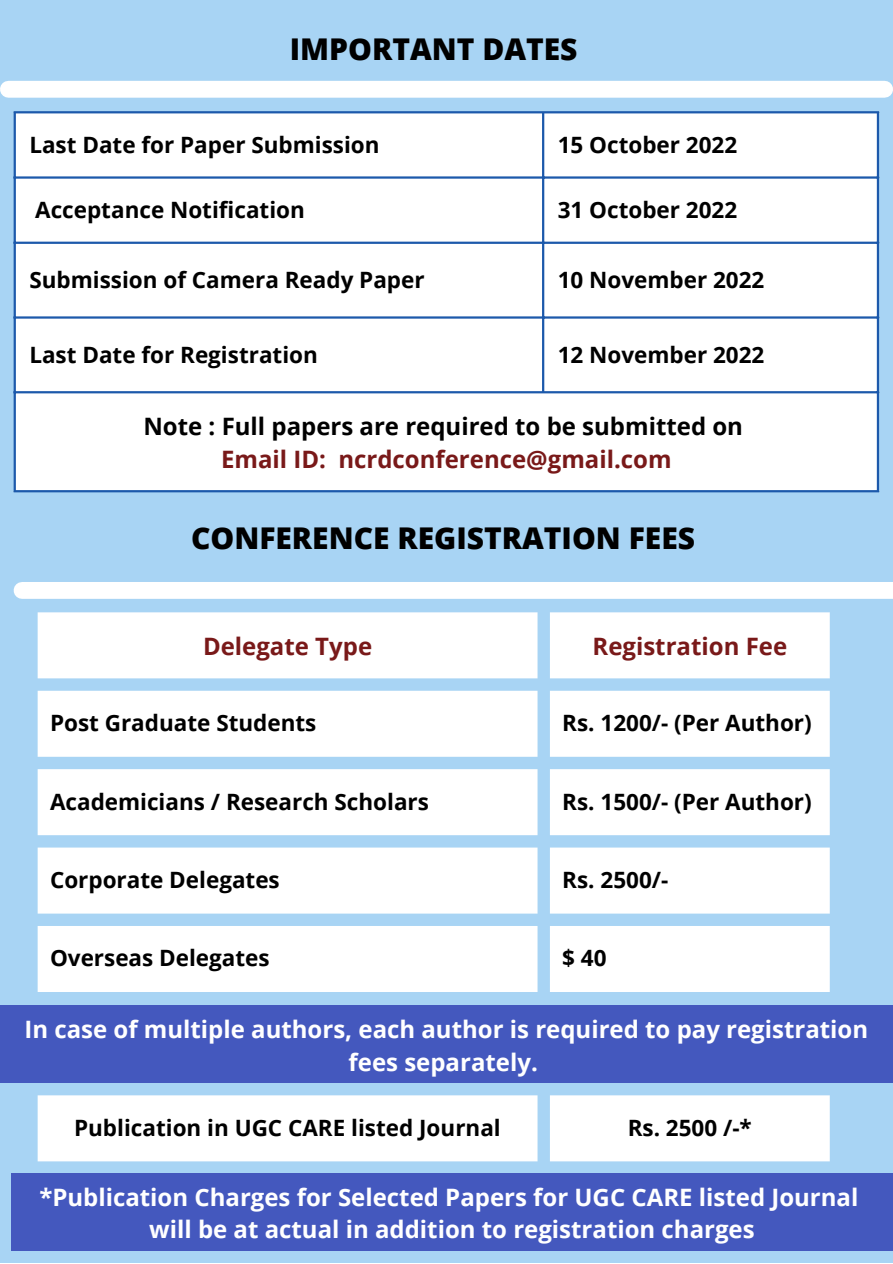
<style>
.page{position:relative;width:893px;height:1264px;background:#fff}
.page>*{position:absolute;margin:0;border:0;box-sizing:border-box;transform-origin:0 0}
.t1{font:800 30px "Open Sans";color:#000}
.t2{font:700 24px/32.5px "Open Sans";color:#fff;text-align:center}
.t3{font:700 24px "Open Sans";color:#791919}
.t4{font:700 24px "Open Sans";color:#000}
.t5{font:700 22.5px "Open Sans";color:#000}
</style>
<div class="page">
<div style="left:0;top:0;width:892px;height:1262px;background:#a8d4f4"></div>
<div style="left:16px;top:113px;width:860px;height:377px;background:#fff"></div>
<hr style="left:14px;top:113px;width:2px;height:377px;background:#1c59ab">
<hr style="left:542px;top:113px;width:2px;height:278px;background:#1c59ab">
<hr style="left:876px;top:113px;width:3px;height:377px;background:#1c59ab">
<hr style="left:14px;top:111px;width:865px;height:2px;background:#1c59ab">
<hr style="left:14px;top:176px;width:865px;height:3px;background:#1c59ab">
<hr style="left:14px;top:242px;width:865px;height:2px;background:#1c59ab">
<hr style="left:14px;top:316px;width:865px;height:2px;background:#1c59ab">
<hr style="left:14px;top:391px;width:865px;height:2px;background:#1c59ab">
<hr style="left:14px;top:490px;width:865px;height:2px;background:#1c59ab">
<div style="left:8px;top:81px;width:876px;height:17px;background:#fff"></div>
<div style="left:22px;top:582px;width:870px;height:17px;background:#fff"></div>
<svg style="left:38px;top:612px;width:791px;height:380px;background:#f2f8fd"></svg>
<div style="left:0;top:1005px;width:892px;height:78px;background:#4458be"></div>
<div style="left:11px;top:1173px;width:881px;height:77px;background:#4458be"></div>
<div style="left:38px;top:1095px;width:791px;height:66px;background:#fff"></div>
<h1 class="t1" style="left:290px;top:28px;width:289px">IMPORTANT DATES</h1>
<p class="t5" style="left:29px;top:129px;width:352px">Last Date for Paper Submission</p>
<p class="t5" style="left:557px;top:129px;width:181px">15 October 2022</p>
<p class="t5" style="left:35px;top:194px;width:271px">Acceptance Notification</p>
<p class="t5" style="left:557px;top:194px;width:181px">31 October 2022</p>
<p class="t5" style="left:29px;top:264px;width:397px">Submission of Camera Ready Paper</p>
<p class="t5" style="left:557px;top:264px;width:208px">10 November 2022</p>
<p class="t5" style="left:29px;top:338px;width:290px">Last Date for Registration</p>
<p class="t5" style="left:557px;top:338px;width:208px">12 November 2022</p>
<p class="t4" style="left:143px;top:409px;width:601px">Note : Full papers are required to be submitted on</p>
<p class="t3" style="left:221px;top:442px;width:452px">Email ID: ncrdconference@gmail.com</p>
<h1 class="t1" style="left:191px;top:516px;width:505px">CONFERENCE REGISTRATION FEES</h1>
<p class="t3" style="left:203px;top:629px;width:171px">Delegate Type</p>
<p class="t3" style="left:592px;top:629px;width:196px">Registration Fee</p>
<p class="t5" style="left:50px;top:707px;width:268px">Post Graduate Students</p>
<p class="t5" style="left:562px;top:707px;width:251px">Rs. 1200/- (Per Author)</p>
<p class="t5" style="left:50px;top:785px;width:380px">Academicians / Research Scholars</p>
<p class="t5" style="left:562px;top:785px;width:251px">Rs. 1500/- (Per Author)</p>
<p class="t5" style="left:50px;top:864px;width:231px">Corporate Delegates</p>
<p class="t5" style="left:562px;top:864px;width:107px">Rs. 2500/-</p>
<p class="t5" style="left:50px;top:942px;width:221px">Overseas Delegates</p>
<p class="t5" style="left:562px;top:942px;width:46px">$ 40</p>
<p class="t2" style="left:24px;top:1012px;width:845px">In case of multiple authors, each author is required to pay registration fees separately.</p>
<p class="t5" style="left:74px;top:1111px;width:428px">Publication in UGC CARE listed Journal</p>
<p class="t5" style="left:627px;top:1111px;width:126px">Rs. 2500 /-*</p>
<p class="t2" style="left:39px;top:1180px;width:820px">*Publication Charges for Selected Papers for UGC CARE listed Journal will be at actual in addition to registration charges</p>
</div>
